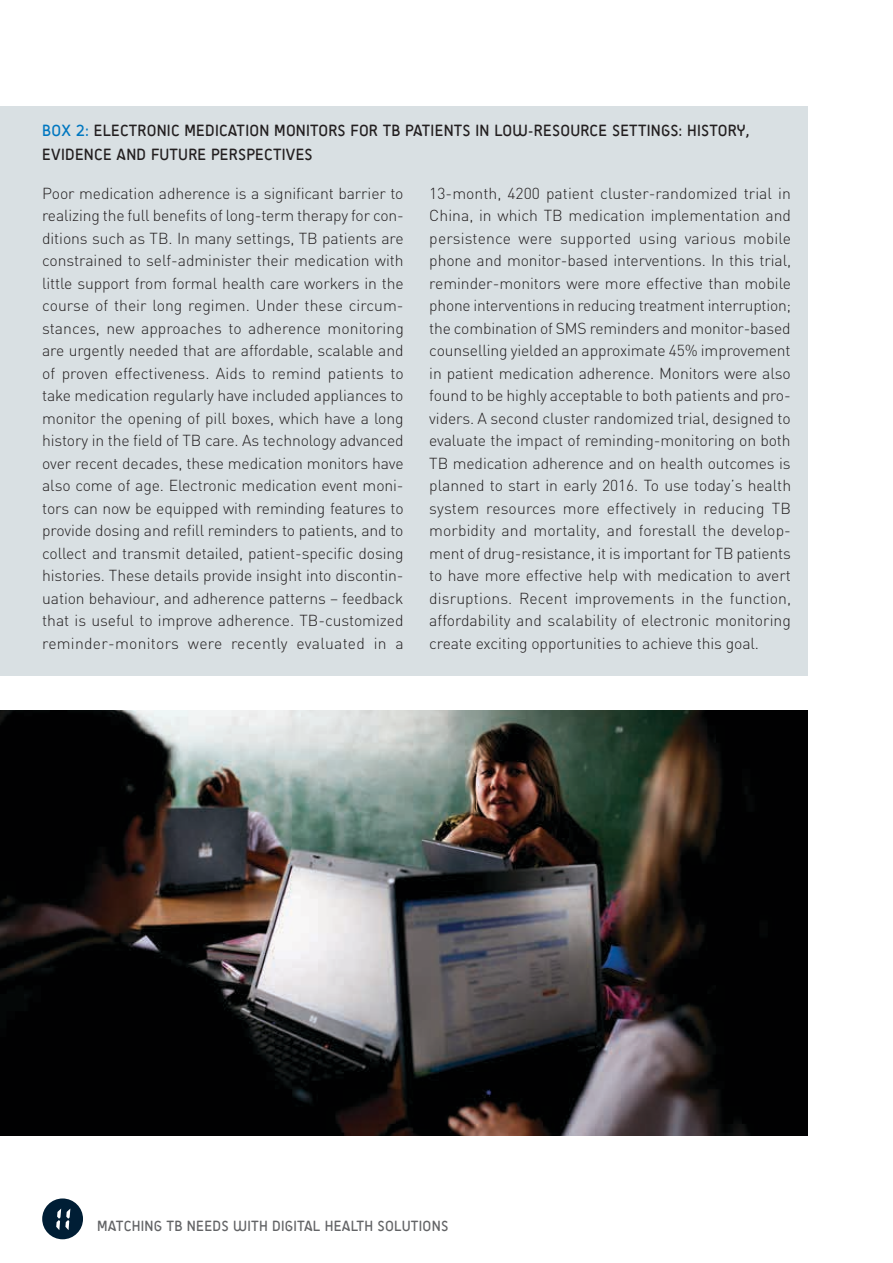
<style>
.page{position:relative;width:893px;height:1263px;background:#fff}
.page>*{position:absolute;margin:0;border:0;box-sizing:border-box;transform-origin:0 0}
.t1{font:16.5px/24px "Sci Fly Sans";letter-spacing:.015em;color:#231f20}
.t2{font:300 15.75px/22.5px "DIN";letter-spacing:-.01em;color:#231f20;text-align:justify}
.t3{font:15px "Sci Fly Sans";color:#636466}
.s1{color:#0077c0}
</style>
<div class="page">
<div style="left:0;top:106px;width:808px;height:570px;background:#d9e0e3"></div>
<img style="left:0;top:710px;width:808px;height:425px">
<div style="left:42px;top:1198px;width:41px;height:41px;background:#001e35;border-radius:50%"></div>
<svg style="left:56px;top:1208px;width:14px;height:22px"></svg>
<p class="t1" style="left:42px;top:118px;width:709px"><span class="s1">BOX 2:</span> ELECTRONIC MEDICATION MONITORS FOR TB PATIENTS IN LOW-RESOURCE SETTINGS: HISTORY,<br>EVIDENCE AND FUTURE PERSPECTIVES</p>
<p class="t2" style="left:42px;top:182px;width:363px">Poor medication adherence is a significant barrier to realizing the full benefits of long-term therapy for con&shy;ditions such as TB. In many settings, TB patients are constrained to self-administer their medication with little support from formal health care workers in the course of their long regimen. Under these circum&shy;stances, new approaches to adherence monitoring are urgently needed that are affordable, scalable and of proven effectiveness. Aids to remind patients to take medication regularly have included appliances to monitor the opening of pill boxes, which have a long history in the field of TB care. As technology advanced over recent decades, these medication monitors have also come of age. Electronic medication event moni&shy;tors can now be equipped with reminding features to provide dosing and refill reminders to patients, and to collect and transmit detailed, patient-specific dosing histories. These details provide insight into discontin&shy;uation behaviour, and adherence patterns – feedback that is useful to improve adherence. TB-customized reminder-monitors were recently evaluated in a</p>
<p class="t2" style="left:429px;top:182px;width:363px">13-month, 4200 patient cluster-randomized trial in China, in which TB medication implementation and persistence were supported using various mobile phone and monitor-based interventions. In this trial, reminder-monitors were more effective than mobile phone interventions in reducing treatment interruption; the combination of SMS reminders and monitor-based counselling yielded an approximate 45% improvement in patient medication adherence. Monitors were also found to be highly acceptable to both patients and pro&shy;viders. A second cluster randomized trial, designed to evaluate the impact of reminding-monitoring on both TB medication adherence and on health outcomes is planned to start in early 2016. To use today’s health system resources more effectively in reducing TB morbidity and mortality, and forestall the develop&shy;ment of drug-resistance, it is important for TB patients to have more effective help with medication to avert disruptions. Recent improvements in the function, affordability and scalability of electronic monitoring create exciting opportunities to achieve this goal.</p>
<p class="t3" style="left:97px;top:1217px;width:20px">MATCHING</p>
<p class="t3" style="left:166px;top:1217px;width:30px">TB NEEDS</p>
<p class="t3" style="left:233px;top:1217px;width:10px">WITH</p>
<p class="t3" style="left:272px;top:1217px;width:8px">DIGITAL</p>
<p class="t3" style="left:325px;top:1217px;width:9px">HEALTH</p>
<p class="t3" style="left:378px;top:1217px;width:9px">SOLUTIONS</p>
</div>
